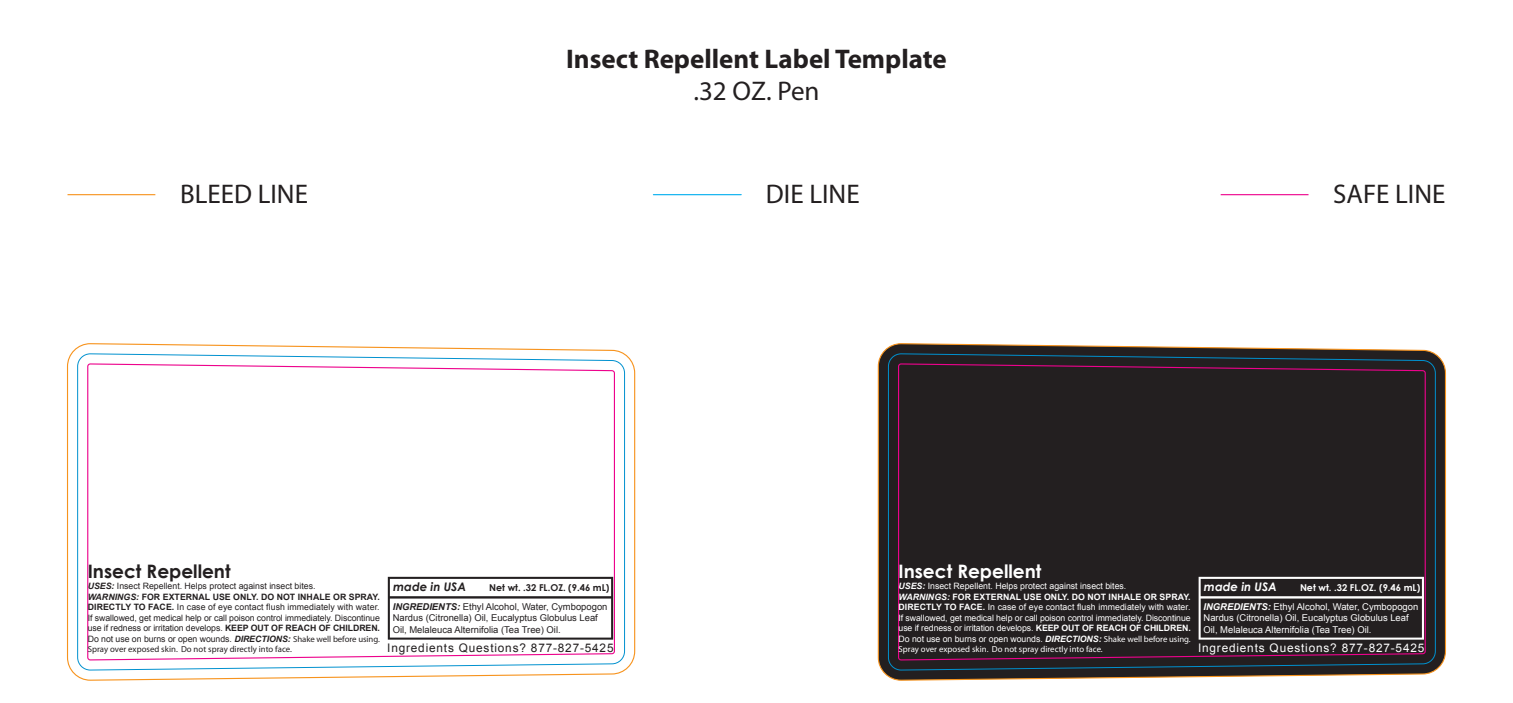
<style>
.page{position:relative;width:1513px;height:703px;background:#fff}
.page>*{position:absolute;margin:0;border:0;box-sizing:border-box;transform-origin:0 0}
.t1{font:700 27px "Myriad Pro";color:#231f20}
.t2{font:27px "Myriad";color:#231f20}
.t3{font:27px "Myriad Pro";color:#231f20}
.t4{font:700 18.45px "Century Gothic";color:#231f20}
.t5{font:700 18.45px "Century Gothic";color:#fff}
.t6{font:11.92px "Arial";letter-spacing:.07em;color:#231f20}
.t7{font:11.92px "Arial";letter-spacing:.07em;color:#fff}
.t8{font:italic 700 11.7px "Century Gothic";color:#231f20}
.t9{font:italic 700 11.7px "Century Gothic";color:#fff}
.t10{font:9.45px/11.2px "Arial";color:#231f20}
.t11{font:9.45px/11.2px "Arial";color:#fff}
.t12{font:700 9.45px "Century Gothic";color:#231f20}
.t13{font:700 9.45px "Century Gothic";color:#fff}
.t14{font:8.78px/10.6px "Arial";letter-spacing:-.005em;color:#231f20}
.t15{font:8.78px/10.6px "Arial";letter-spacing:-.005em;color:#fff}
.t16{font:8.78px "Myriad";color:#231f20}
.t17{font:8.78px "Myriad";color:#fff}
.s1{font-weight:700;font-style:italic}
.s2{font-weight:700}
.s3{font-family:"Myriad"}
</style>
<div class="page">
<hr style="left:68px;top:194px;width:87px;height:1px;background:#f7931d">
<hr style="left:653px;top:194px;width:88px;height:1px;background:#00aeef">
<hr style="left:1220px;top:194px;width:88px;height:1px;background:#ed028c">
<svg style="left:67px;top:343px;width:569px;height:338px"></svg>
<svg style="left:77px;top:353px;width:548px;height:317px"></svg>
<svg style="left:877px;top:343px;width:569px;height:338px"></svg>
<div style="left:888px;top:353px;width:548px;height:317px;background:#231f20"></div>
<h1 class="t1" style="left:566px;top:41px;width:382px">Insect Repellent Label Template</h1>
<h1 class="t3" style="left:693px;top:74px;width:128px">.32 OZ. Pen</h1>
<h1 class="t2" style="left:180px;top:180px;width:129px">BLEED LINE</h1>
<h1 class="t2" style="left:766px;top:180px;width:95px">DIE LINE</h1>
<h1 class="t2" style="left:1333px;top:180px;width:114px">SAFE LINE</h1>
<h2 class="t4" style="left:88px;top:560px;width:144px">Insect Repellent</h2>
<p class="t14" style="left:88px;top:580px;width:294px"><span class="s1">USES:</span> Insect Repellent. Helps protect against insect bites.<br><span class="s1">WARNINGS:</span> <span class="s2">FOR EXTERNAL USE ONLY. DO NOT INHALE OR SPRAY.<br>DIRECTLY TO FACE.</span> In case of eye contact flush immediately with water.<br>If swallowed, get medical help or call poison control immediately. Discontinue use if redness or irritation develops. <span class="s2">KEEP OUT OF REACH OF CHILDREN.<br></span>Do not use on burns or open wounds. <span class="s1">DIRECTIONS:</span> <span class="s3">Shake well before using.</span></p>
<p class="t16" style="left:88px;top:644px;width:206px">Spray over exposed skin. Do not spray directly into face.</p>
<h3 class="t6" style="left:387px;top:639px;width:228px">Ingredients Questions? 877-827-5425</h3>
<h3 class="t8" style="left:393px;top:579px;width:74px">made in USA</h3>
<p class="t12" style="left:489px;top:581px;width:122px">Net wt. .32 FL.OZ. (9.46 mL)</p>
<p class="t10" style="left:393px;top:601px;width:216px"><span class="s1">INGREDIENTS:</span> Ethyl Alcohol, Water, Cymbopogon<br>Nardus (Citronella) Oil, Eucalyptus Globulus Leaf<br>Oil, Melaleuca Alternifolia (Tea Tree) Oil.</p>
<h2 class="t5" style="left:898px;top:560px;width:144px">Insect Repellent</h2>
<p class="t15" style="left:898px;top:580px;width:294px"><span class="s1">USES:</span> Insect Repellent. Helps protect against insect bites.<br><span class="s1">WARNINGS:</span> <span class="s2">FOR EXTERNAL USE ONLY. DO NOT INHALE OR SPRAY.<br>DIRECTLY TO FACE.</span> In case of eye contact flush immediately with water.<br>If swallowed, get medical help or call poison control immediately. Discontinue use if redness or irritation develops. <span class="s2">KEEP OUT OF REACH OF CHILDREN.<br></span>Do not use on burns or open wounds. <span class="s1">DIRECTIONS:</span> <span class="s3">Shake well before using.</span></p>
<p class="t17" style="left:898px;top:644px;width:206px">Spray over exposed skin. Do not spray directly into face.</p>
<h3 class="t7" style="left:1198px;top:639px;width:228px">Ingredients Questions? 877-827-5425</h3>
<h3 class="t9" style="left:1204px;top:579px;width:74px">made in USA</h3>
<p class="t13" style="left:1300px;top:581px;width:122px">Net wt. .32 FL.OZ. (9.46 mL)</p>
<p class="t11" style="left:1203px;top:601px;width:216px"><span class="s1">INGREDIENTS:</span> Ethyl Alcohol, Water, Cymbopogon<br>Nardus (Citronella) Oil, Eucalyptus Globulus Leaf<br>Oil, Melaleuca Alternifolia (Tea Tree) Oil.</p>
</div>
